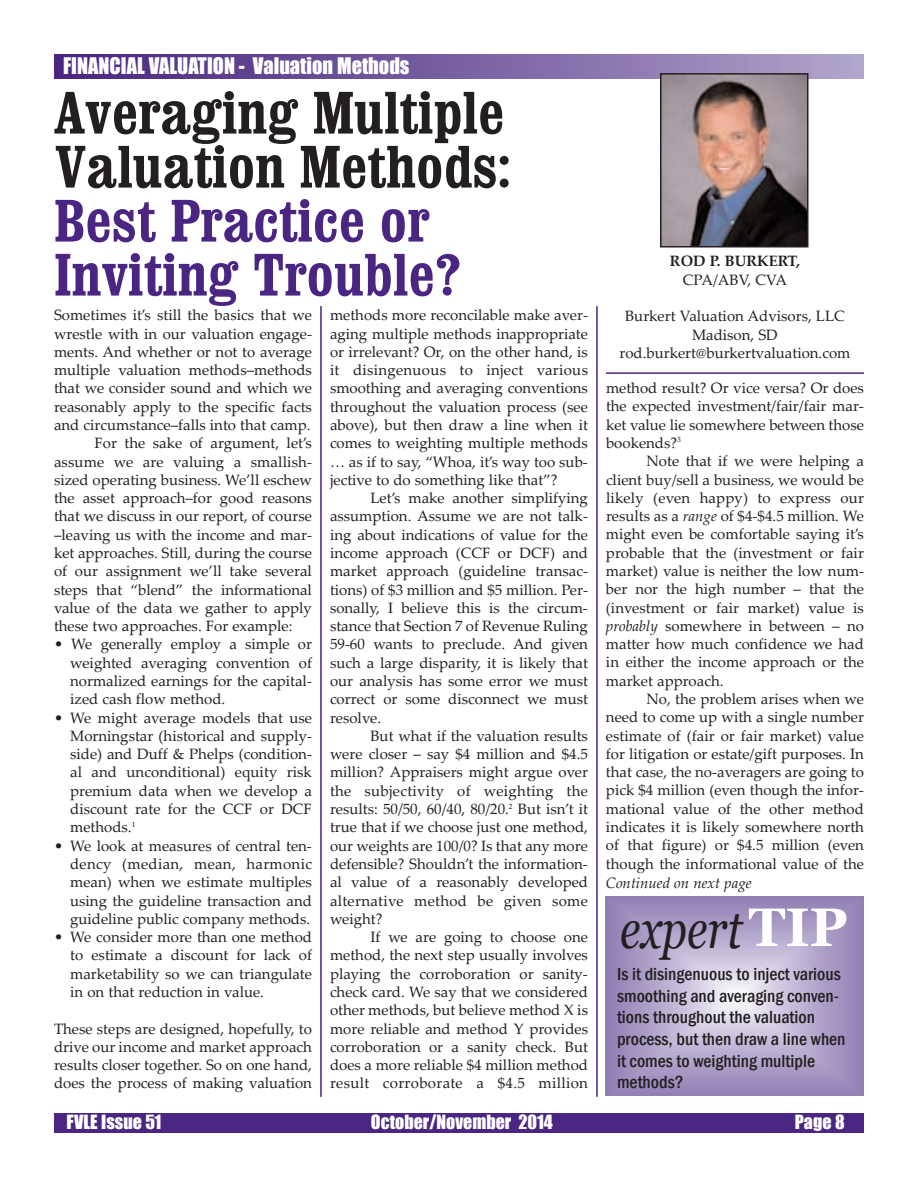
<style>
.page{position:relative;width:918px;height:1188px;background:#fff}
.page>*{position:absolute;margin:0;border:0;box-sizing:border-box;transform-origin:0 0}
.t1{font:700 condensed 60px/54px "Clarendon";color:#231f20}
.t2{font:700 condensed 60px/54px "Clarendon";color:#4a2582}
.t3{font:italic 54px "Georgia";color:#231f20;scale:.8 1}
.t4{font:21px "Impact";color:#fff}
.t5{font:500 condensed 18px/21.6px "Franklin Gothic";color:#231f20}
.t6{font:18px "Impact";color:#fff}
.t7{font:15px/18.3px "Palatino Linotype";color:#231f20;text-align:justify}
.t8{font:italic 15px "Palatino Linotype";color:#231f20}
.t9{font:700 15px "Palatino Linotype";color:#231f20}
.s1{font-style:italic}
.s2{font-weight:700;font-style:normal;color:#fff}
</style>
<div class="page">
<div style="left:54px;top:1113px;width:810px;height:20px;background:#4a2582"></div>
<div style="left:54px;top:54px;width:810px;height:24px;background:linear-gradient(to right,#46237e,#aea2c9)"></div>
<hr style="left:320px;top:306px;width:2px;height:791px;background:#4a2582">
<hr style="left:596px;top:306px;width:2px;height:791px;background:#4a2582">
<hr style="left:606px;top:372px;width:258px;height:2px;background:#4a2582">
<img style="left:663px;top:76px;width:142px;height:169px">
<div style="left:660px;top:73px;width:148px;height:175px;border:2px solid #231f20"></div>
<h3 class="t4" style="left:63px;top:53px;width:348px">FINANCIAL VALUATION - Valuation Methods</h3>
<h1 class="t1" style="left:54px;top:86px;width:458px">Averaging Multiple<br>Valuation Methods:</h1>
<h1 class="t2" style="left:54px;top:194px;width:409px">Best Practice or<br>Inviting Trouble?</h1>
<p class="t7" style="left:54px;top:308px;width:260px">Sometimes it’s still the basics that we</p>
<p class="t7" style="left:54px;top:326px;width:259px">wrestle with in our valuation engage-</p>
<p class="t7" style="left:54px;top:344px;width:259px">ments. And whether or not to average</p>
<p class="t7" style="left:54px;top:363px;width:259px">multiple valuation methods–methods</p>
<p class="t7" style="left:54px;top:381px;width:259px">that we consider sound and which we</p>
<p class="t7" style="left:54px;top:399px;width:259px">reasonably apply to the specific facts</p>
<p class="t7" style="left:54px;top:418px;width:258px">and circumstance–falls into that camp.</p>
<p class="t7" style="left:94px;top:436px;width:219px">For the sake of argument, let’s</p>
<p class="t7" style="left:54px;top:454px;width:260px">assume we are valuing a smallish-</p>
<p class="t7" style="left:54px;top:472px;width:260px">sized operating business. We’ll eschew</p>
<p class="t7" style="left:54px;top:491px;width:259px">the asset approach–for good reasons</p>
<p class="t7" style="left:54px;top:509px;width:260px">that we discuss in our report, of course</p>
<p class="t7" style="left:54px;top:527px;width:260px">–leaving us with the income and mar-</p>
<p class="t7" style="left:54px;top:546px;width:259px">ket approaches. Still, during the course</p>
<p class="t7" style="left:54px;top:564px;width:259px">of our assignment we’ll take several</p>
<p class="t7" style="left:54px;top:582px;width:260px">steps that “blend” the informational</p>
<p class="t7" style="left:54px;top:600px;width:259px">value of the data we gather to apply</p>
<p class="t7" style="left:54px;top:619px;width:240px">these two approaches. For example:</p>
<p class="t7" style="left:70px;top:637px;width:243px;text-indent:-16px">• We generally employ a simple or weighted averaging convention of normalized earnings for the capital&shy;ized cash flow method.</p>
<p class="t7" style="left:70px;top:710px;width:243px;text-indent:-16px">• We might average models that use Morningstar (historical and supply&shy;side) and Duff &amp; Phelps (condition&shy;al and unconditional) equity risk premium data when we develop a discount rate for the CCF or DCF methods.<sup>1</sup></p>
<p class="t7" style="left:70px;top:838px;width:243px;text-indent:-16px">• We look at measures of central ten&shy;dency (median, mean, harmonic mean) when we estimate multiples using the guideline transaction and guideline public company methods.</p>
<p class="t7" style="left:70px;top:930px;width:243px;text-indent:-16px">• We consider more than one method to estimate a discount for lack of marketability so we can triangulate in on that reduction in value.</p>
<p class="t7" style="left:54px;top:1021px;width:260px">These steps are designed, hopefully, to drive our income and market approach results closer together. So on one hand, does the process of making valuation</p>
<p class="t7" style="left:330px;top:308px;width:260px">methods more reconcilable make aver&shy;aging multiple methods inappropriate or irrelevant? Or, on the other hand, is it disingenuous to inject various smoothing and averaging conventions throughout the valuation process (see above), but then draw a line when it comes to weighting multiple methods … as if to say, “Whoa, it’s way too sub&shy;jective to do something like that”?</p>
<p class="t7" style="left:330px;top:491px;width:260px;text-indent:40px">Let’s make another simplifying assumption. Assume we are not talk&shy;ing about indications of value for the income approach (CCF or DCF) and market approach (guideline transac&shy;tions) of $3 million and $5 million. Per&shy;sonally, I believe this is the circum&shy;stance that Section 7 of Revenue Ruling 59-60 wants to preclude. And given such a large disparity, it is likely that our analysis has some error we must correct or some disconnect we must resolve.</p>
<p class="t7" style="left:330px;top:728px;width:260px;text-indent:40px">But what if the valuation results were closer – say $4 million and $4.5 million? Appraisers might argue over the subjectivity of weighting the results: 50/50, 60/40, 80/20.<sup>2</sup> But isn’t it true that if we choose just one method, our weights are 100/0? Is that any more defensible? Shouldn’t the information&shy;al value of a reasonably developed alternative method be given some weight?</p>
<p class="t7" style="left:330px;top:930px;width:260px;text-indent:40px">If we are going to choose one method, the next step usually involves playing the corroboration or sanity&shy;check card. We say that we considered other methods, but believe method X is more reliable and method Y provides corroboration or a sanity check. But does a more reliable $4 million method result corroborate a $4.5 million</p>
<p class="t9" style="left:670px;top:255px;width:132px">ROD P. BURKERT,</p>
<p class="t7" style="left:683px;top:272px;width:106px">CPA/ABV, CVA</p>
<p class="t7" style="left:619px;top:309px;width:232px;text-align:center">Burkert Valuation Advisors, LLC<br>Madison, SD rod.burkert@burkertvaluation.com</p>
<p class="t7" style="left:606px;top:381px;width:260px">method result? Or vice versa? Or does the expected investment/fair/fair mar&shy;ket value lie somewhere between those bookends?<sup>3</sup></p>
<p class="t7" style="left:606px;top:454px;width:260px;text-indent:41px">Note that if we were helping a client buy/sell a business, we would be likely (even happy) to express our results as a <span class="s1">range</span> of $4-$4.5 million. We might even be comfortable saying it’s probable that the (investment or fair market) value is neither the low num&shy;ber nor the high number – that the (investment or fair market) value is <span class="s1">probably</span> somewhere in between – no matter how much confidence we had in either the income approach or the market approach.</p>
<p class="t7" style="left:606px;top:691px;width:260px;text-indent:40px">No, the problem arises when we need to come up with a single number estimate of (fair or fair market) value for litigation or estate/gift purposes. In that case, the no-averagers are going to pick $4 million (even though the infor&shy;mational value of the other method indicates it is likely somewhere north of that figure) or $4.5 million (even though the informational value of the</p>
<p class="t8" style="left:606px;top:877px;width:147px">Continued on next page</p>
<h2 class="t3" style="left:620px;top:898px;width:286px">expert<span class="s2">TIP</span></h2>
<p class="t5" style="left:617px;top:963px;width:230px">Is it disingenuous to inject various smoothing and averaging conven&shy;tions throughout the valuation process, but then draw a line when it comes to weighting multiple methods?</p>
<p class="t6" style="left:66px;top:1111px;width:96px">FVLE Issue 51</p>
<p class="t6" style="left:371px;top:1111px;width:183px">October/November 2014</p>
<p class="t6" style="left:795px;top:1111px;width:51px">Page 8</p>
</div>
